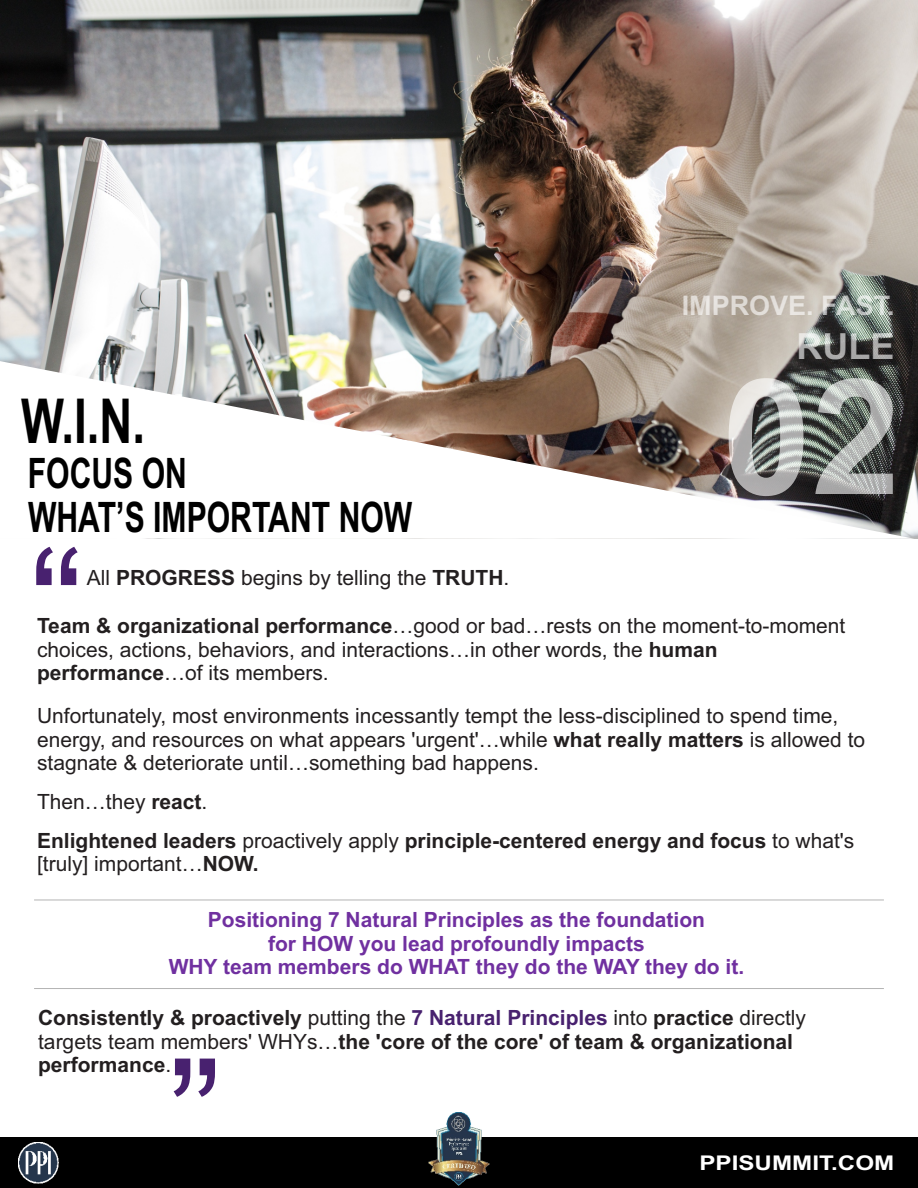
<style>
.page{position:relative;width:918px;height:1188px;background:#fff}
.page>*{position:absolute;margin:0;border:0;box-sizing:border-box;transform-origin:0 0}
.t1{font:163.5px "Arial";color:#48216f}
.t2{font:700 160.95px "Arial";color:rgb(255 255 255/.62)}
.t3{font:700 61.95px "Arial";color:#000;scale:.74 1}
.t4{font:700 42px/44.4px "Arial";color:#000;scale:.72 1}
.t5{font:700 36px "Arial";color:rgb(255 255 255/.62)}
.t6{font:700 27px "Arial";color:rgb(255 255 255/.62)}
.t7{font:21px/23.4px "Arial";color:#231f20}
.t8{font:700 21px/23.4px "Arial";color:#231f20}
.t9{font:700 21px/23.4px "Arial";color:#7030a0;text-align:center}
.t10{font:700 20.25px "Arial";color:#fff;scale:1.19 1}
.s1{font-weight:700}
.s2{font-weight:400}
.s3{color:#48216f}
</style>
<div class="page">
<div style="left:0;top:1137px;width:918px;height:51px;background:#000"></div>
<img style="left:18px;top:1143px;width:41px;height:40px">
<img style="left:429px;top:1113px;width:60px;height:73px">
<img style="left:0;top:0;width:918px;height:538px">
<img style="left:0;top:360px;width:914px;height:179px">
<hr style="left:34px;top:900px;width:850px;height:1px;background:#b3b3b3">
<hr style="left:34px;top:988px;width:850px;height:1px;background:#b3b3b3">
<h3 class="t3" style="left:21px;top:398px;width:169px">W.I.N.</h3>
<h3 class="t4" style="left:28px;top:455px;width:536px">FOCUS ON<br>WHAT’S IMPORTANT NOW</h3>
<h1 class="t1" style="left:30px;top:547px;width:56px">“</h1>
<p class="t7" style="left:87px;top:568px;width:424px">All <span class="s1">PROGRESS</span> begins by telling the <span class="s1">TRUTH</span>.</p>
<p class="t6" style="left:682px;top:295px;width:215px">IMPROVE. FAST.</p>
<h3 class="t5" style="left:797px;top:333px;width:99px">RULE</h3>
<h2 class="t2" style="left:722px;top:377px;width:180px">02</h2>
<p class="t7" style="left:37px;top:616px;width:810px"><span class="s1">Team &amp; organizational performance</span>…good or bad…rests on the moment-to-moment choices, actions, behaviors, and interactions…in other words, the <span class="s1">human performance</span>…of its members.</p>
<p class="t7" style="left:37px;top:706px;width:830px">Unfortunately, most environments incessantly tempt the less-disciplined to spend time, energy, and resources on what appears 'urgent'…while <span class="s1">what really matters</span> is allowed to stagnate &amp; deteriorate until…something bad happens.</p>
<p class="t8" style="left:37px;top:784px;width:819px;line-height:38.8px"><span class="s2">Then…they</span> react<span class="s2">.<br></span>Enlightened leaders <span class="s2">proactively apply</span> principle-centered energy and focus <span class="s2">to what's</span></p>
<p class="t7" style="left:37px;top:854px;width:223px">[truly] important…<span class="s1">NOW.</span></p>
<p class="t9" style="left:169px;top:910px;width:577px">Positioning 7 Natural Principles as the foundation<br>for HOW you lead profoundly impacts<br>WHY team members do WHAT they do the WAY they do it.</p>
<p class="t8" style="left:38px;top:1008px;width:769px">Consistently &amp; proactively <span class="s2">putting the</span> <span class="s3">7 Natural Principles</span> <span class="s2">into</span> practice <span class="s2">directly targets team members' WHYs…</span>the 'core of the core' of team &amp; organizational performance<span class="s2">.</span></p>
<h1 class="t1" style="left:222px;top:1097px;width:56px;rotate:-180deg">“</h1>
<p class="t10" style="left:700px;top:1156px;width:165px">PPISUMMIT.COM</p>
</div>
